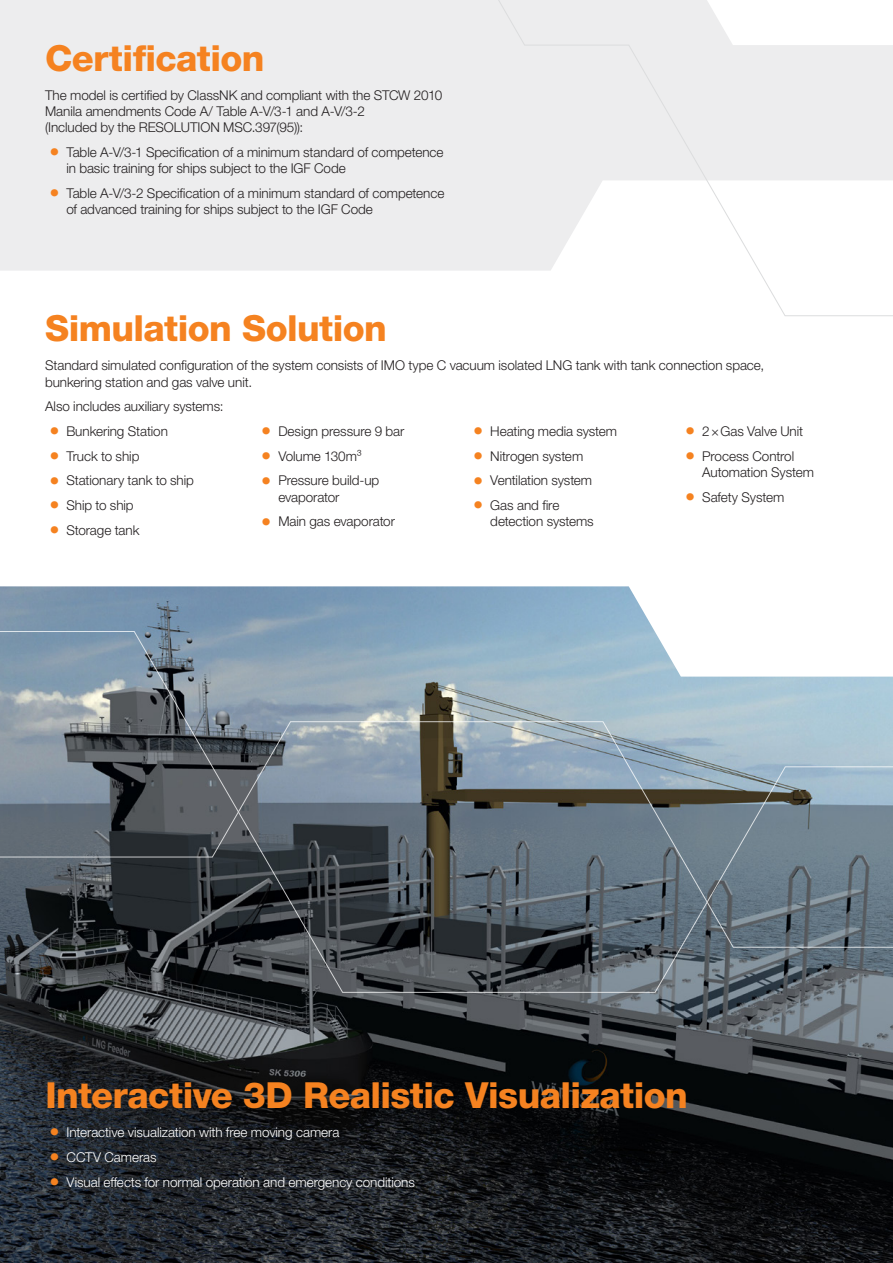
<style>
.page{position:relative;width:893px;height:1263px;background:#fff}
.page>*{position:absolute;margin:0;border:0;box-sizing:border-box;transform-origin:0 0}
.t1{font:800 36px "Helvetica Neue LTW1 G";letter-spacing:-.015em;color:#f58220}
.t2{font:300 13.5px/16.2px "Helvetica Neue LTW1 G";letter-spacing:-.005em;color:#231f20}
.t3{font:300 13.5px "Helvetica Neue LTW1 G";letter-spacing:-.005em;color:#fff}
.s1{font-size:20.25px;color:#f58220}
</style>
<div class="page">
<img style="left:0;top:586px;width:893px;height:677px">
<div style="left:0;top:0;width:490px;height:271px;background:#ededee"></div>
<svg style="left:490px;top:0;width:403px;height:316px"></svg>
<svg style="left:0;top:631px;width:893px;height:362px;background:#6f7c85"></svg>
<h1 class="t1" style="left:45px;top:37px;width:221px">Certification</h1>
<p class="t2" style="left:45px;top:87px;width:399px">The model is certified by ClassNK and compliant with the STCW 2010<br>Manila amendments Code A/ Table A-V/3-1 and A-V/3-2<br>(Included by the RESOLUTION MSC.397(95)):</p>
<p class="t2" style="left:66px;top:144px;width:379px;text-indent:-17px"><span class="s1">•</span> Table A-V/3-1 Specification of a minimum standard of competence in basic training for ships subject to the IGF Code</p>
<p class="t2" style="left:66px;top:185px;width:380px;text-indent:-17px"><span class="s1">•</span> Table A-V/3-2 Specification of a minimum standard of competence of advanced training for ships subject to the IGF Code</p>
<h1 class="t1" style="left:45px;top:307px;width:343px">Simulation Solution</h1>
<p class="t2" style="left:45px;top:357px;width:721px">Standard simulated configuration of the system consists of IMO type C vacuum isolated LNG tank with tank connection space, bunkering station and gas valve unit.</p>
<p class="t2" style="left:45px;top:398px;width:180px">Also includes auxiliary systems:</p>
<p class="t2" style="left:49px;top:423px;width:120px"><span class="s1">•</span> Bunkering Station</p>
<p class="t2" style="left:49px;top:448px;width:92px"><span class="s1">•</span> Truck to ship</p>
<p class="t2" style="left:49px;top:472px;width:146px"><span class="s1">•</span> Stationary tank to ship</p>
<p class="t2" style="left:49px;top:497px;width:86px"><span class="s1">•</span> Ship to ship</p>
<p class="t2" style="left:49px;top:522px;width:92px"><span class="s1">•</span> Storage tank</p>
<p class="t2" style="left:685px;top:423px;width:119px"><span class="s1">•</span> 2×Gas Valve Unit</p>
<p class="t2" style="left:702px;top:448px;width:113px;text-indent:-17px"><span class="s1">•</span> Process Control<br>Automation System</p>
<p class="t2" style="left:685px;top:489px;width:101px"><span class="s1">•</span> Safety System</p>
<p class="t2" style="left:261px;top:423px;width:145px"><span class="s1">•</span> Design pressure 9 bar</p>
<p class="t2" style="left:261px;top:448px;width:102px"><span class="s1">•</span> Volume 130m³</p>
<p class="t2" style="left:278px;top:472px;width:102px;text-indent:-17px"><span class="s1">•</span> Pressure build‑up evaporator</p>
<p class="t2" style="left:261px;top:513px;width:135px"><span class="s1">•</span> Main gas evaporator</p>
<p class="t2" style="left:473px;top:423px;width:145px"><span class="s1">•</span> Heating media system</p>
<p class="t2" style="left:473px;top:448px;width:111px"><span class="s1">•</span> Nitrogen system</p>
<p class="t2" style="left:473px;top:472px;width:120px"><span class="s1">•</span> Ventilation system</p>
<p class="t2" style="left:490px;top:497px;width:105px;text-indent:-17px"><span class="s1">•</span> Gas and fire detection systems</p>
<h1 class="t1" style="left:45px;top:1074px;width:644px">Interactive 3D Realistic Visualization</h1>
<p class="t3" style="left:50px;top:1124px;width:291px"><span class="s1">•</span> Interactive visualization with free moving camera</p>
<p class="t3" style="left:50px;top:1149px;width:109px"><span class="s1">•</span> CCTV Cameras</p>
<p class="t3" style="left:50px;top:1173px;width:367px"><span class="s1">•</span> Visual effects for normal operation and emergency conditions</p>
</div>
